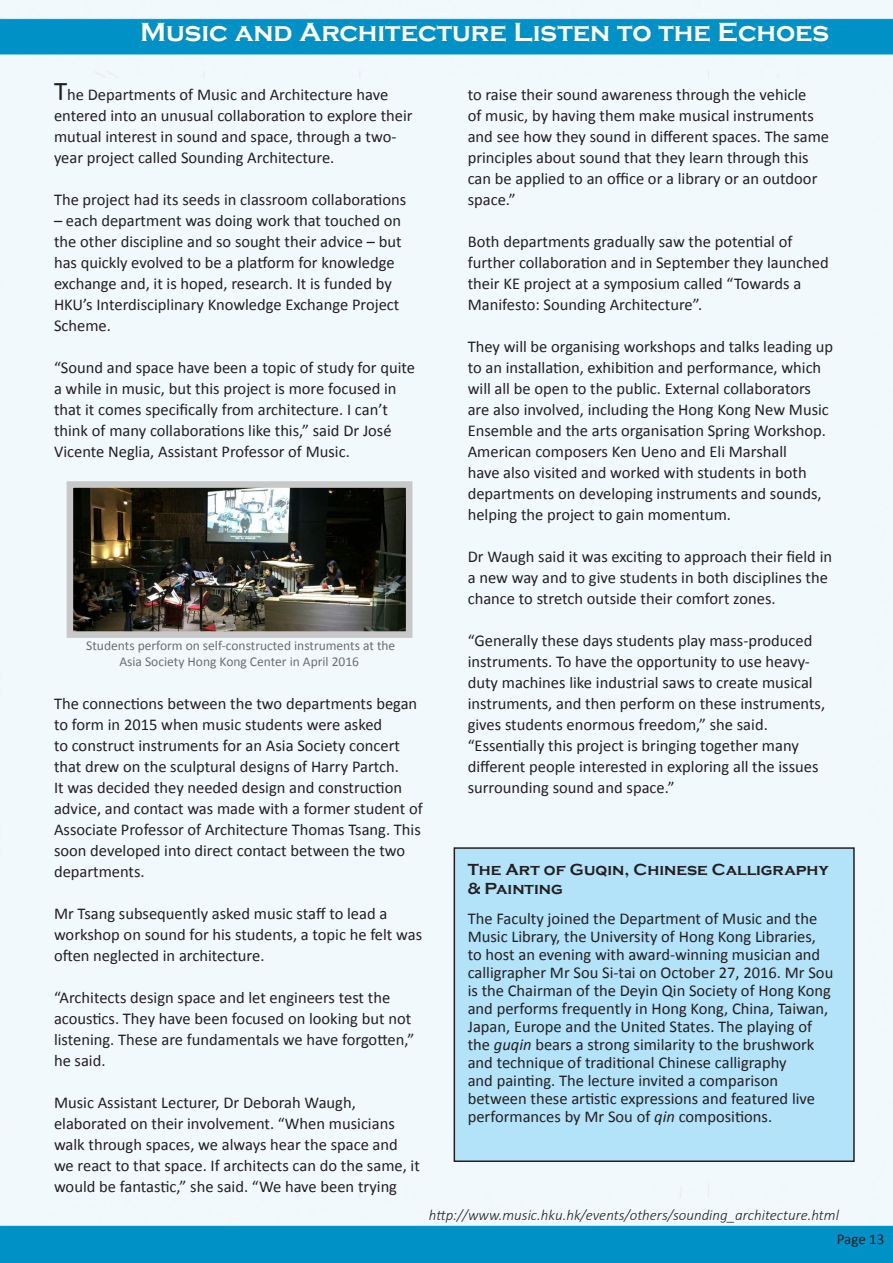
<style>
.page{position:relative;width:893px;height:1263px;background:#fff}
.page>*{position:absolute;margin:0;border:0;box-sizing:border-box;transform-origin:0 0}
.t1{font:700 27px "Copperplate Gothic";color:#fffdf0}
.t2{font:16.5px/21px "Calibri";color:#231f20}
.t3{font:700 16.5px/19.5px "Copperplate Gothic";color:#231f20}
.t4{font:italic 300 15px "Calibri";color:#231f20}
.t5{font:15px "Calibri";letter-spacing:-.005em;color:#231f20}
.t6{font:13.5px/16.2px "Calibri";color:#6c6d70;text-align:center}
.s1{font-size:27px}
.s2{font-style:italic}
</style>
<div class="page">
<img style="left:0;top:0;width:893px;height:1263px">
<div style="left:454px;top:848px;width:400px;height:313px;background:#b3e3f9"></div>
<div style="left:454px;top:847px;width:401px;height:315px;border:2px solid #231f20"></div>
<img style="left:75px;top:489px;width:329px;height:141px">
<div style="left:67px;top:481px;width:345px;height:157px;border:7px solid #c8c8c8"></div>
<h1 class="t1" style="left:140px;top:17px;width:691px">Music and Architecture Listen to the Echoes</h1>
<h1 class="t2" style="left:54px;top:84px;width:360px"><span class="s1">T</span>he Departments of Music and Architecture have entered into an unusual collaboration to explore their mutual interest in sound and space, through a two&shy;year project called Sounding Architecture.</h1>
<h1 class="t2" style="left:54px;top:189px;width:354px">The project had its seeds in classroom collaborations</h1>
<h1 class="t2" style="left:54px;top:210px;width:349px">– each department was doing work that touched on the other discipline and so sought their advice – but has quickly evolved to be a platform for knowledge exchange and, it is hoped, research. It is funded by HKU’s Interdisciplinary Knowledge Exchange Project Scheme.</h1>
<h1 class="t2" style="left:54px;top:357px;width:363px">“Sound and space have been a topic of study for quite a while in music, but this project is more focused in that it comes specifically from architecture. I can’t think of many collaborations like this,” said Dr José Vicente Neglia, Assistant Professor of Music.</h1>
<h1 class="t6" style="left:86px;top:638px;width:311px">Students perform on self-constructed instruments at the<br>Asia Society Hong Kong Center in April 2016</h1>
<h1 class="t2" style="left:54px;top:693px;width:370px">The connections between the two departments began to form in 2015 when music students were asked<br>to construct instruments for an Asia Society concert that drew on the sculptural designs of Harry Partch.<br>It was decided they needed design and construction advice, and contact was made with a former student of Associate Professor of Architecture Thomas Tsang. This soon developed into direct contact between the two departments.</h1>
<h1 class="t2" style="left:54px;top:903px;width:370px">Mr Tsang subsequently asked music staff to lead a workshop on sound for his students, a topic he felt was often neglected in architecture.</h1>
<h1 class="t2" style="left:54px;top:987px;width:362px">“Architects design space and let engineers test the acoustics. They have been focused on looking but not listening. These are fundamentals we have forgotten,” he said.</h1>
<h1 class="t2" style="left:54px;top:1092px;width:367px">Music Assistant Lecturer, Dr Deborah Waugh, elaborated on their involvement. “When musicians walk through spaces, we always hear the space and we react to that space. If architects can do the same, it would be fantastic,” she said. “We have been trying</h1>
<h1 class="t2" style="left:468px;top:84px;width:363px">to raise their sound awareness through the vehicle<br>of music, by having them make musical instruments and see how they sound in different spaces. The same principles about sound that they learn through this can be applied to an office or a library or an outdoor space.”</h1>
<h1 class="t2" style="left:468px;top:231px;width:362px">Both departments gradually saw the potential of further collaboration and in September they launched their KE project at a symposium called “Towards a Manifesto: Sounding Architecture”.</h1>
<h1 class="t2" style="left:468px;top:336px;width:367px">They will be organising workshops and talks leading up to an installation, exhibition and performance, which will all be open to the public. External collaborators are also involved, including the Hong Kong New Music Ensemble and the arts organisation Spring Workshop.<br>American composers Ken Ueno and Eli Marshall<br>have also visited and worked with students in both departments on developing instruments and sounds, helping the project to gain momentum.</h1>
<h1 class="t2" style="left:468px;top:546px;width:366px">Dr Waugh said it was exciting to approach their field in a new way and to give students in both disciplines the chance to stretch outside their comfort zones.</h1>
<h1 class="t2" style="left:468px;top:630px;width:359px">“Generally these days students play mass-produced instruments. To have the opportunity to use heavy&shy;duty machines like industrial saws to create musical instruments, and then perform on these instruments, gives students enormous freedom,” she said. “Essentially this project is bringing together many different people interested in exploring all the issues surrounding sound and space.”</h1>
<h1 class="t3" style="left:468px;top:860px;width:362px">The Art of Guqin, Chinese Calligraphy &amp; Painting</h1>
<h1 class="t2" style="left:468px;top:910px;width:367px;line-height:18px">The Faculty joined the Department of Music and the Music Library, the University of Hong Kong Libraries, to host an evening with award-winning musician and calligrapher Mr Sou Si-tai on October 27, 2016. Mr Sou is the Chairman of the Deyin Qin Society of Hong Kong and performs frequently in Hong Kong, China, Taiwan, Japan, Europe and the United States. The playing of the <span class="s2">guqin</span> bears a strong similarity to the brushwork and technique of traditional Chinese calligraphy<br>and painting. The lecture invited a comparison between these artistic expressions and featured live performances by Mr Sou of <span class="s2">qin</span> compositions.</h1>
<h1 class="t4" style="left:429px;top:1206px;width:412px">http://www.music.hku.hk/events/others/sounding_architecture.html</h1>
<h1 class="t5" style="left:837px;top:1230px;width:49px">Page 13</h1>
</div>
